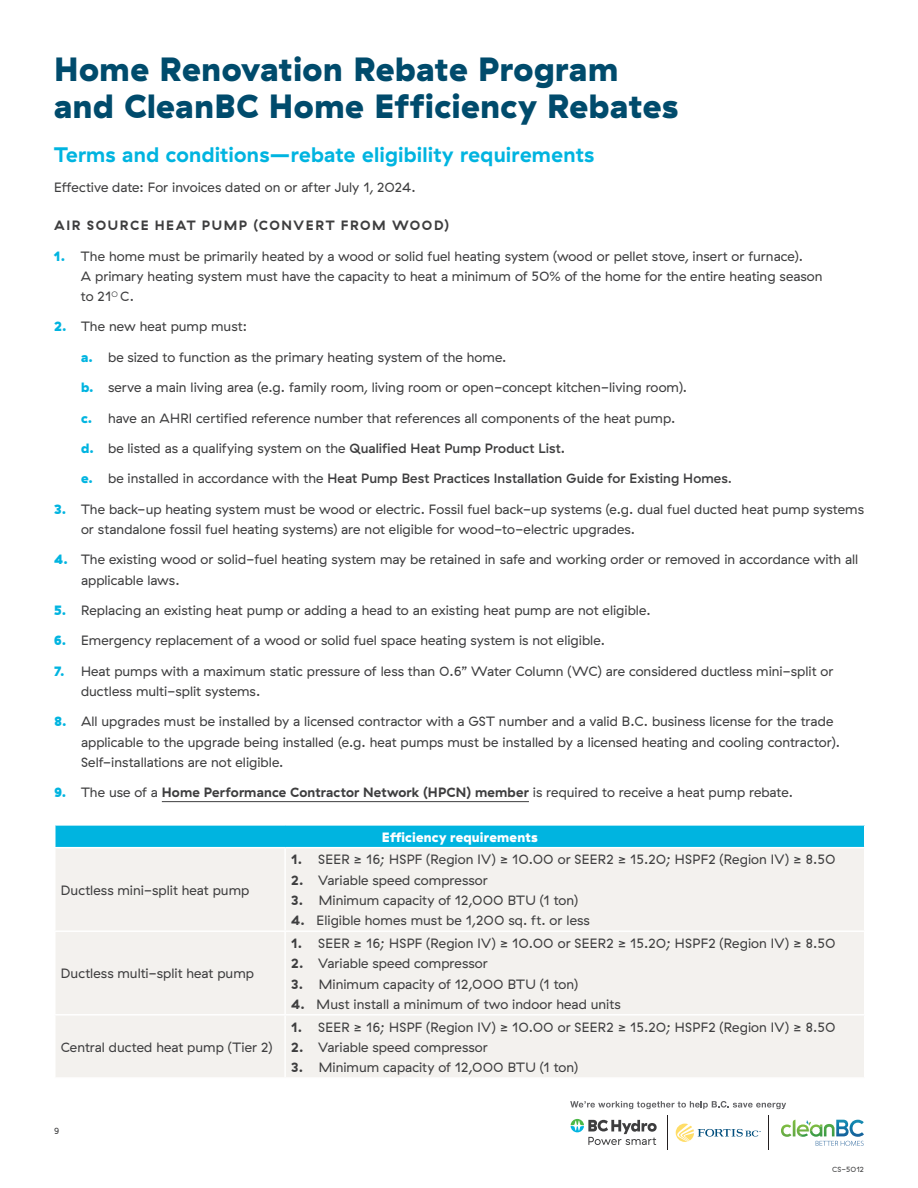
<style>
.page{position:relative;width:918px;height:1188px;background:#fff}
.page>*{position:absolute;margin:0;border:0;box-sizing:border-box;transform-origin:0 0}
.t1{font:900 33.6px/36.9px "GT Haptik";letter-spacing:.01em;color:#004b6c}
.t2{font:700 21px "GT Haptik";letter-spacing:.01em;color:#00b4e0}
.t3{font:13.5px/20.2px "GT Haptik";letter-spacing:.005em;color:#3e3e3f}
.t4{font:500 13.5px "GT Haptik";letter-spacing:.005em;color:#3e3e3f}
.t5{font:700 13.5px "GT Haptik";letter-spacing:.12em;color:#3e3e3f}
.t6{font:900 13.5px "GT Haptik";letter-spacing:.015em;color:#fff}
.t7{font:9px "GT Haptik";color:#3e3e3f}
.t8{font:7.5px "GT Haptik";letter-spacing:.02em;color:#3e3e3f}
.s1{font-weight:900;color:#00b4e0}
.s2{font-weight:500}
.s3{font-weight:400}
.s4{font-weight:700}
</style>
<div class="page">
<svg style="left:570px;top:1101px;width:216px;height:8px"></svg>
<svg style="left:676px;top:1124px;width:85px;height:18px"></svg>
<hr style="left:668px;top:1116px;width:1px;height:34px;background:#231f20">
<hr style="left:768px;top:1116px;width:1px;height:34px;background:#231f20">
<svg style="left:571px;top:1119px;width:86px;height:26px"></svg>
<svg style="left:781px;top:1120px;width:83px;height:26px"></svg>
<hr style="left:162px;top:801px;width:367px;height:1px;background:#3e3e3f">
<div style="left:55px;top:825px;width:810px;height:23px;background:#00b4e0"></div>
<div style="left:56px;top:849px;width:808px;height:228px;background:#f3f1ee"></div>
<hr style="left:54px;top:824px;width:231px;height:2px;background:#fff">
<hr style="left:54px;top:826px;width:2px;height:21px;background:#fff">
<hr style="left:285px;top:824px;width:581px;height:2px;background:#fff">
<hr style="left:864px;top:826px;width:2px;height:21px;background:#fff">
<hr style="left:54px;top:847px;width:231px;height:1px;background:#fff">
<hr style="left:285px;top:847px;width:581px;height:1px;background:#fff">
<hr style="left:284px;top:848px;width:2px;height:82px;background:#fff">
<hr style="left:54px;top:930px;width:231px;height:2px;background:#fff">
<hr style="left:285px;top:930px;width:581px;height:2px;background:#fff">
<hr style="left:284px;top:932px;width:2px;height:82px;background:#fff">
<hr style="left:54px;top:1014px;width:231px;height:2px;background:#fff">
<hr style="left:285px;top:1014px;width:581px;height:2px;background:#fff">
<hr style="left:284px;top:1016px;width:2px;height:61px;background:#fff">
<h1 class="t1" style="left:54px;top:51px;width:626px">Home Renovation Rebate Program and CleanBC Home Efficiency Rebates</h1>
<h2 class="t2" style="left:54px;top:141px;width:542px">Terms and conditions—rebate eligibility requirements</h2>
<p class="t3" style="left:54px;top:178px;width:363px">Effective date: For invoices dated on or after July 1, 2024.</p>
<p class="t5" style="left:54px;top:217px;width:397px">AIR SOURCE HEAT PUMP (CONVERT FROM WOOD)</p>
<p class="t3" style="left:81px;top:246px;width:743px;text-indent:-27px"><span class="s1">1.</span> The home must be primarily heated by a wood or solid fuel heating system (wood or pellet stove, insert or furnace).<br>A primary heating system must have the capacity to heat a minimum of 50% of the home for the entire heating season to 21<sup>○</sup> C.</p>
<p class="t3" style="left:54px;top:317px;width:195px"><span class="s1">2.</span> The new heat pump must:</p>
<p class="t3" style="left:81px;top:347px;width:427px"><span class="s1">a.</span> be sized to function as the primary heating system of the home.</p>
<p class="t3" style="left:81px;top:377px;width:608px"><span class="s1">b.</span> serve a main living area (e.g. family room, living room or open-concept kitchen-living room).</p>
<p class="t3" style="left:81px;top:408px;width:596px"><span class="s1">c.</span> have an AHRI certified reference number that references all components of the heat pump.</p>
<p class="t3" style="left:81px;top:438px;width:486px"><span class="s1">d.</span> be listed as a qualifying system on the <span class="s2">Qualified Heat Pump Product List.</span></p>
<p class="t4" style="left:81px;top:470px;width:653px"><span class="s1">e.</span> <span class="s3">be installed in accordance with the</span> Heat Pump Best Practices Installation Guide for Existing Homes<span class="s3">.</span></p>
<p class="t3" style="left:81px;top:499px;width:784px;text-indent:-27px"><span class="s1">3.</span> The back-up heating system must be wood or electric. Fossil fuel back-up systems (e.g. dual fuel ducted heat pump systems or standalone fossil fuel heating systems) are not eligible for wood-to-electric upgrades.</p>
<p class="t3" style="left:81px;top:550px;width:779px;text-indent:-27px"><span class="s1">4.</span> The existing wood or solid-fuel heating system may be retained in safe and working order or removed in accordance with all applicable laws.</p>
<p class="t3" style="left:54px;top:600px;width:598px"><span class="s1">5.</span> Replacing an existing heat pump or adding a head to an existing heat pump are not eligible.</p>
<p class="t3" style="left:54px;top:631px;width:552px"><span class="s1">6.</span> Emergency replacement of a wood or solid fuel space heating system is not eligible.</p>
<p class="t3" style="left:81px;top:661px;width:754px;text-indent:-27px"><span class="s1">7.</span> Heat pumps with a maximum static pressure of less than 0.6” Water Column (WC) are considered ductless mini-split or ductless multi-split systems.</p>
<p class="t3" style="left:81px;top:712px;width:760px;text-indent:-27px"><span class="s1">8.</span> All upgrades must be installed by a licensed contractor with a GST number and a valid B.C. business license for the trade applicable to the upgrade being installed (e.g. heat pumps must be installed by a licensed heating and cooling contractor).<br>Self-installations are not eligible.</p>
<p class="t3" style="left:54px;top:782px;width:740px"><span class="s1">9.</span> The use of a <span class="s4">Home Performance Contractor Network (HPCN) member</span> is required to receive a heat pump rebate.</p>
<p class="t6" style="left:382px;top:828px;width:157px">Efficiency requirements</p>
<p class="t3" style="left:61px;top:880px;width:190px">Ductless mini-split heat pump</p>
<p class="t3" style="left:61px;top:964px;width:195px">Ductless multi-split heat pump</p>
<p class="t3" style="left:61px;top:1037px;width:213px">Central ducted heat pump (Tier 2)</p>
<p class="t3" style="left:291px;top:850px;width:546px"><span class="s4">1.</span> SEER ≥ 16; HSPF (Region IV) ≥ 10.00 or SEER2 ≥ 15.20; HSPF2 (Region IV) ≥ 8.50</p>
<p class="t3" style="left:291px;top:870px;width:198px"><span class="s4">2.</span> Variable speed compressor</p>
<p class="t3" style="left:291px;top:890px;width:289px"><span class="s4">3.</span> Minimum capacity of 12,000 BTU (1 ton)</p>
<p class="t3" style="left:291px;top:911px;width:300px"><span class="s4">4.</span> Eligible homes must be 1,200 sq. ft. or less</p>
<p class="t3" style="left:291px;top:933px;width:546px"><span class="s4">1.</span> SEER ≥ 16; HSPF (Region IV) ≥ 10.00 or SEER2 ≥ 15.20; HSPF2 (Region IV) ≥ 8.50</p>
<p class="t3" style="left:291px;top:954px;width:198px"><span class="s4">2.</span> Variable speed compressor</p>
<p class="t3" style="left:291px;top:974px;width:289px"><span class="s4">3.</span> Minimum capacity of 12,000 BTU (1 ton)</p>
<p class="t3" style="left:291px;top:994px;width:331px"><span class="s4">4.</span> Must install a minimum of two indoor head units</p>
<p class="t3" style="left:291px;top:1017px;width:546px"><span class="s4">1.</span> SEER ≥ 16; HSPF (Region IV) ≥ 10.00 or SEER2 ≥ 15.20; HSPF2 (Region IV) ≥ 8.50</p>
<p class="t3" style="left:291px;top:1037px;width:198px"><span class="s4">2.</span> Variable speed compressor</p>
<p class="t3" style="left:291px;top:1057px;width:289px"><span class="s4">3.</span> Minimum capacity of 12,000 BTU (1 ton)</p>
<p class="t7" style="left:54px;top:1126px;width:7px">9</p>
<p class="t8" style="left:832px;top:1165px;width:33px">CS-5012</p>
</div>
